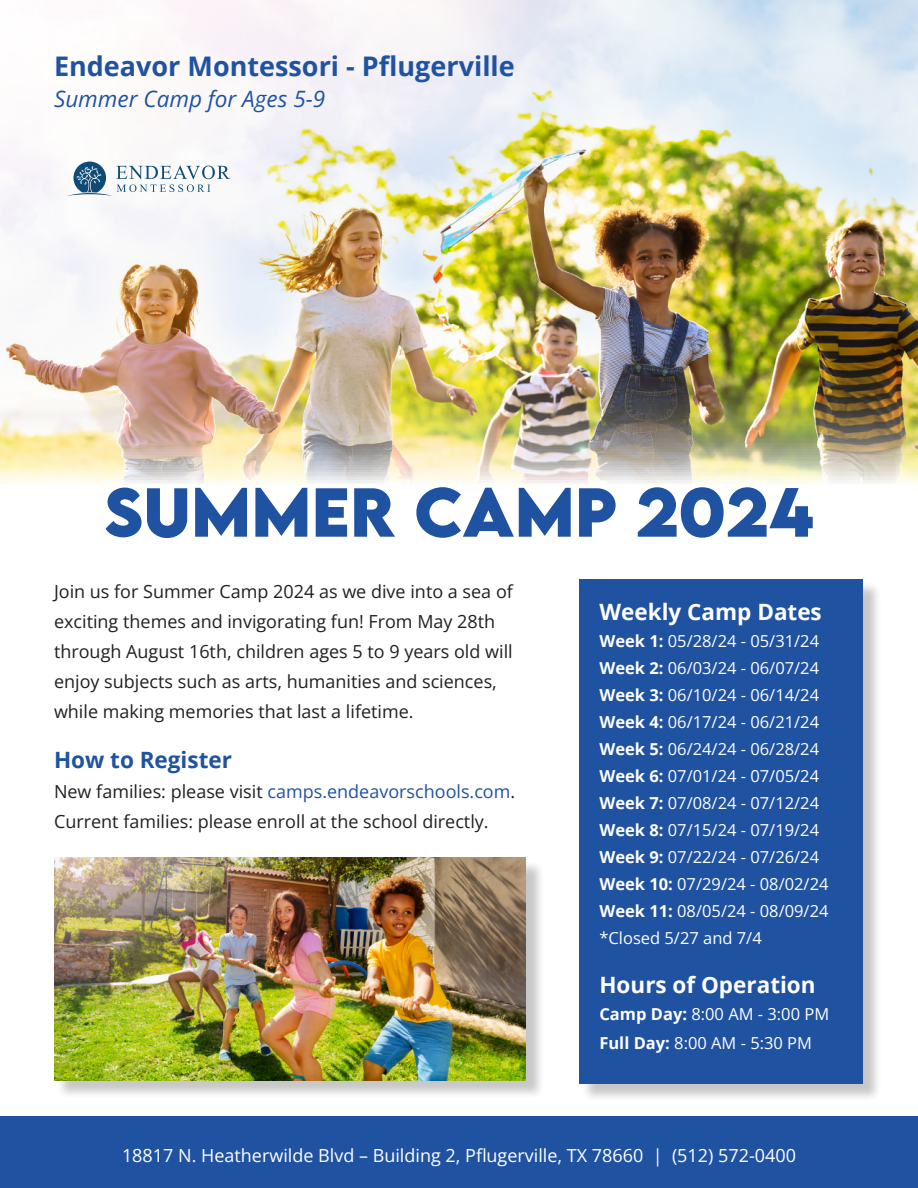
<style>
.page{position:relative;width:918px;height:1188px;background:#fff}
.page>*{position:absolute;margin:0;border:0;box-sizing:border-box;transform-origin:0 0}
.t1{font:700 61.5px "LEMONMILK";color:#2052a2}
.t2{font:700 27px "Open Sans";color:#2052a2}
.t3{font:700 22.5px "Open Sans";color:#fff}
.t4{font:italic 22.5px "Open Sans";color:#2052a2}
.t5{font:700 22.5px "Open Sans";color:#2052a2}
.t6{font:18px/30px "Open Sans";color:#231f20}
.t7{font:18px "Open Sans";color:#fff}
.t8{font:18px "Open Sans";color:#2052a2}
.t9{font:16.5px "Open Sans";color:#fff}
.s1{color:#231f20}
.s2{font-weight:700}
</style>
<div class="page">
<div style="left:582px;top:582px;width:300px;height:521px;background:#231f20;opacity:.25"></div>
<div style="left:579px;top:579px;width:284px;height:505px;background:#2052a2"></div>
<img style="left:0;top:0;width:918px;height:634px">
<svg style="left:67px;top:162px;width:163px;height:34px"></svg>
<div style="left:0;top:1117px;width:918px;height:71px;background:#2052a2"></div>
<div style="left:56px;top:860px;width:488px;height:239px;background:#231f20;opacity:.25"></div>
<img style="left:54px;top:858px;width:472px;height:222px">
<p class="t2" style="left:54px;top:47px;width:462px">Endeavor Montessori - Pflugerville</p>
<p class="t4" style="left:54px;top:83px;width:273px">Summer Camp for Ages 5-9</p>
<p class="t1" style="left:104px;top:471px;width:712px">SUMMER CAMP 2024</p>
<p class="t6" style="left:54px;top:576px;width:460px">Join us for Summer Camp 2024 as we dive into a sea of exciting themes and invigorating fun! From May 28th through August 16th, children ages 5 to 9 years old will enjoy subjects such as arts, humanities and sciences, while making memories that last a lifetime.</p>
<p class="t5" style="left:54px;top:744px;width:179px">How to Register</p>
<p class="t8" style="left:54px;top:779px;width:463px"><span class="s1">New families: please visit</span> camps.endeavorschools.com<span class="s1">.</span></p>
<p class="t6" style="left:54px;top:806px;width:436px">Current families: please enroll at the school directly.</p>
<p class="t3" style="left:599px;top:595px;width:224px">Weekly Camp Dates</p>
<p class="t9" style="left:599px;top:629px;width:221px"><span class="s2">Week 1:</span> 05/28/24 - 05/31/24</p>
<p class="t9" style="left:599px;top:656px;width:221px"><span class="s2">Week 2:</span> 06/03/24 - 06/07/24</p>
<p class="t9" style="left:599px;top:683px;width:221px"><span class="s2">Week 3:</span> 06/10/24 - 06/14/24</p>
<p class="t9" style="left:599px;top:710px;width:221px"><span class="s2">Week 4:</span> 06/17/24 - 06/21/24</p>
<p class="t9" style="left:599px;top:737px;width:221px"><span class="s2">Week 5:</span> 06/24/24 - 06/28/24</p>
<p class="t9" style="left:599px;top:764px;width:221px"><span class="s2">Week 6:</span> 07/01/24 - 07/05/24</p>
<p class="t9" style="left:599px;top:791px;width:221px"><span class="s2">Week 7:</span> 07/08/24 - 07/12/24</p>
<p class="t9" style="left:599px;top:818px;width:221px"><span class="s2">Week 8:</span> 07/15/24 - 07/19/24</p>
<p class="t9" style="left:599px;top:845px;width:221px"><span class="s2">Week 9:</span> 07/22/24 - 07/26/24</p>
<p class="t9" style="left:599px;top:872px;width:231px"><span class="s2">Week 10:</span> 07/29/24 - 08/02/24</p>
<p class="t9" style="left:599px;top:899px;width:231px"><span class="s2">Week 11:</span> 08/05/24 - 08/09/24</p>
<p class="t9" style="left:599px;top:926px;width:164px">*Closed 5/27 and 7/4</p>
<p class="t3" style="left:599px;top:969px;width:218px">Hours of Operation</p>
<p class="t9" style="left:599px;top:1003px;width:231px"><span class="s2">Camp Day:</span> 8:00 AM - 3:00 PM</p>
<p class="t9" style="left:599px;top:1032px;width:214px"><span class="s2">Full Day:</span> 8:00 AM - 5:30 PM</p>
<p class="t7" style="left:122px;top:1143px;width:676px">18817 N. Heatherwilde Blvd – Building 2, Pflugerville, TX 78660 | (512) 572-0400</p>
</div>
